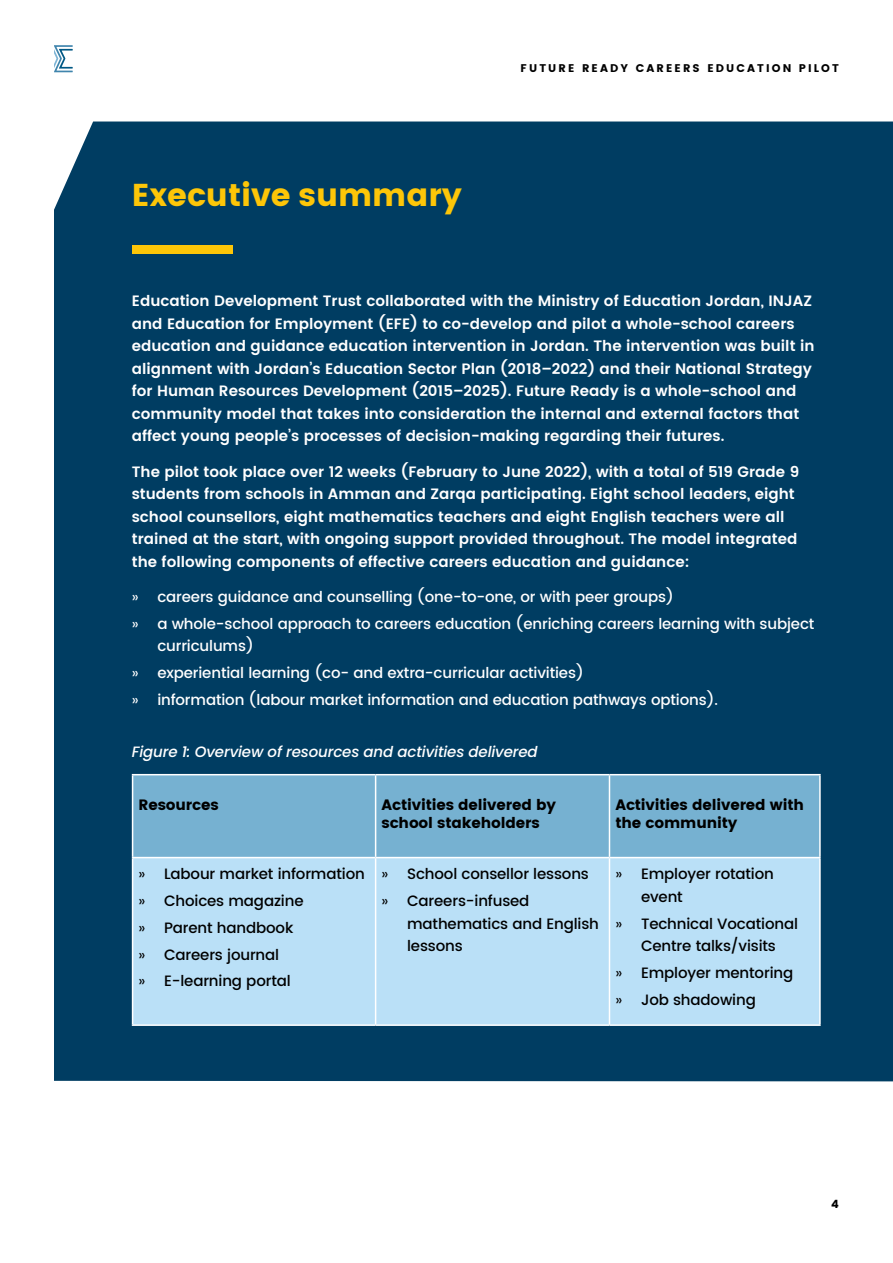
<style>
.page{position:relative;width:893px;height:1263px;background:#fff}
.page>*{position:absolute;margin:0;border:0;box-sizing:border-box;transform-origin:0 0}
.t1{font:700 31.5px "Poppins";color:#fdc608}
.t2{font:600 15px/22.5px "Poppins";color:#fff}
.t3{font:500 15px/26.7px "Poppins";letter-spacing:-.01em;color:#fff}
.t4{font:500 15px/26.7px "Poppins";letter-spacing:-.01em;color:#000}
.t5{font:700 15px/18px "Poppins";letter-spacing:-.01em;color:#000}
.t6{font:italic 500 15px "Poppins";letter-spacing:-.01em;color:#fff}
.t7{font:700 11.4px "Poppins";color:#000}
.t8{font:700 11.1px "Poppins";letter-spacing:.19em;color:#000}
.s1{font-weight:400}
</style>
<div class="page">
<svg style="left:54px;top:45px;width:18px;height:27px"></svg>
<div style="left:54px;top:122px;width:839px;height:959px;background:#003d62"></div>
<div style="left:132px;top:246px;width:100px;height:8px;background:#fdc608"></div>
<div style="left:133px;top:775px;width:686px;height:82px;background:#76b1d1"></div>
<div style="left:133px;top:858px;width:686px;height:166px;background:#bae0f7"></div>
<hr style="left:375px;top:775px;width:1px;height:82px;background:#fff">
<hr style="left:609px;top:775px;width:1px;height:82px;background:#fff">
<hr style="left:819px;top:775px;width:2px;height:82px;background:#fff">
<hr style="left:375px;top:858px;width:1px;height:166px;background:#fff">
<hr style="left:609px;top:858px;width:1px;height:166px;background:#fff">
<hr style="left:819px;top:858px;width:2px;height:166px;background:#fff">
<hr style="left:132px;top:774px;width:244px;height:1px;background:#fff">
<hr style="left:132px;top:775px;width:1px;height:82px;background:#fff">
<hr style="left:376px;top:774px;width:233px;height:1px;background:#fff">
<hr style="left:609px;top:774px;width:212px;height:1px;background:#fff">
<hr style="left:132px;top:857px;width:244px;height:1px;background:#fff">
<hr style="left:132px;top:858px;width:1px;height:166px;background:#fff">
<hr style="left:376px;top:857px;width:233px;height:1px;background:#fff">
<hr style="left:609px;top:857px;width:212px;height:1px;background:#fff">
<hr style="left:132px;top:1024px;width:244px;height:2px;background:#fff">
<hr style="left:376px;top:1024px;width:233px;height:2px;background:#fff">
<hr style="left:609px;top:1024px;width:212px;height:2px;background:#fff">
<h1 class="t1" style="left:132px;top:177px;width:332px">Executive summary</h1>
<p class="t8" style="left:521px;top:62px;width:320px">FUTURE READY CAREERS EDUCATION PILOT</p>
<p class="t2" style="left:132px;top:290px;width:684px">Education Development Trust collaborated with the Ministry of Education Jordan, INJAZ and Education for Employment (EFE) to co-develop and pilot a whole-school careers education and guidance education intervention in Jordan. The intervention was built in alignment with Jordan’s Education Sector Plan (2018–2022) and their National Strategy for Human Resources Development (2015–2025). Future Ready is a whole-school and community model that takes into consideration the internal and external factors that affect young people’s processes of decision-making regarding their futures.</p>
<p class="t2" style="left:132px;top:461px;width:669px">The pilot took place over 12 weeks (February to June 2022), with a total of 519 Grade 9 students from schools in Amman and Zarqa participating. Eight school leaders, eight school counsellors, eight mathematics teachers and eight English teachers were all trained at the start, with ongoing support provided throughout. The model integrated the following components of effective careers education and guidance:</p>
<p class="t3" style="left:132px;top:584px;width:684px"><span class="s1">»</span> careers guidance and counselling (one-to-one, or with peer groups)<br><span class="s1">»</span> a whole-school approach to careers education (enriching careers learning with subject</p>
<p class="t3" style="left:132px;top:633px;width:588px;text-indent:26px">curriculums)<br><span class="s1">»</span> experiential learning (co- and extra-curricular activities)<br><span class="s1">»</span> information (labour market information and education pathways options).</p>
<p class="t6" style="left:132px;top:743px;width:407px">Figure 1: Overview of resources and activities delivered</p>
<p class="t5" style="left:139px;top:796px;width:82px">Resources</p>
<p class="t5" style="left:382px;top:796px;width:176px">Activities delivered by school stakeholders</p>
<p class="t5" style="left:615px;top:796px;width:190px">Activities delivered with the community</p>
<p class="t4" style="left:139px;top:861px;width:228px"><span class="s1">»</span> Labour market information <span class="s1">»</span> Choices magazine<br><span class="s1">»</span> Parent handbook<br><span class="s1">»</span> Careers journal<br><span class="s1">»</span> E-learning portal</p>
<p class="t4" style="left:382px;top:861px;width:209px"><span class="s1">»</span> School consellor lessons <span class="s1">»</span> Careers-infused</p>
<p class="t4" style="left:641px;top:863px;width:134px;line-height:22.5px;text-indent:-26px"><span class="s1">»</span> Employer rotation event</p>
<p class="t4" style="left:615px;top:912px;width:184px;line-height:22.5px;text-align:center"><span class="s1">»</span> Technical Vocational<br>Centre talks/visits</p>
<p class="t4" style="left:615px;top:959px;width:179px"><span class="s1">»</span> Employer mentoring <span class="s1">»</span> Job shadowing</p>
<p class="t4" style="left:407px;top:912px;width:193px;line-height:22.5px">mathematics and English lessons</p>
<p class="t7" style="left:831px;top:1197px;width:9px">4</p>
</div>
